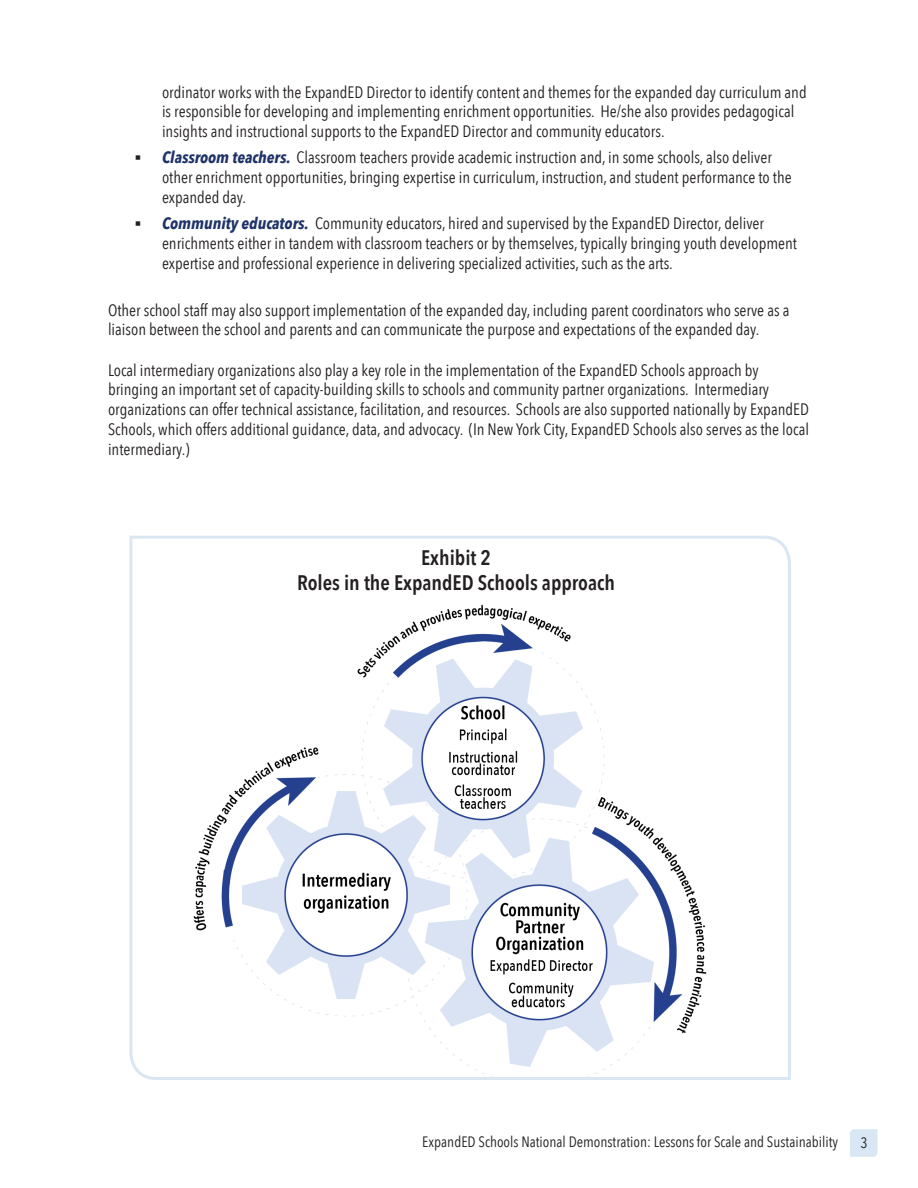
<style>
.page{position:relative;width:918px;height:1188px;background:#fff}
.page>*{position:absolute;margin:0;border:0;box-sizing:border-box;transform-origin:0 0}
.t1{font:600 21px/25.2px "Avenir Next Condensed";color:#231f20;text-align:center}
.t2{font:16.5px/19.8px "Avenir Next Condensed";color:#231f20}
.t3{font:15px "Avenir Next Condensed";color:#231f20}
.s1{font-family:"Arial";font-weight:700;font-style:italic}
.s2{font-weight:700;font-style:italic;color:#1f3368}
</style>
<div class="page">
<svg style="left:850px;top:1129px;width:28px;height:28px"></svg>
<svg style="left:129px;top:535px;width:662px;height:545px"></svg>
<p class="t2" style="left:162px;top:82px;width:646px">ordinator works with the ExpandED Director to identify content and themes for the expanded day curriculum and is responsible for developing and implementing enrichment opportunities. He/she also provides pedagogical insights and instructional supports to the ExpandED Director and community educators.</p>
<p class="t2" style="left:162px;top:148px;width:631px;text-indent:-27px"><span class="s1">▪</span> <span class="s2">Classroom teachers.</span> Classroom teachers provide academic instruction and, in some schools, also deliver other enrichment opportunities, bringing expertise in curriculum, instruction, and student performance to the expanded day.</p>
<p class="t2" style="left:162px;top:214px;width:637px;text-indent:-27px"><span class="s1">▪</span> <span class="s2">Community educators.</span> Community educators, hired and supervised by the ExpandED Director, deliver enrichments either in tandem with classroom teachers or by themselves, typically bringing youth development expertise and professional experience in delivering specialized activities, such as the arts.</p>
<p class="t2" style="left:108px;top:301px;width:683px">Other school staff may also support implementation of the expanded day, including parent coordinators who serve as a liaison between the school and parents and can communicate the purpose and expectations of the expanded day.</p>
<p class="t2" style="left:108px;top:360px;width:703px">Local intermediary organizations also play a key role in the implementation of the ExpandED Schools approach by bringing an important set of capacity-building skills to schools and community partner organizations. Intermediary organizations can offer technical assistance, facilitation, and resources. Schools are also supported nationally by ExpandED Schools, which offers additional guidance, data, and advocacy. (In New York City, ExpandED Schools also serves as the local intermediary.)</p>
<p class="t1" style="left:297px;top:546px;width:320px">Exhibit 2<br>Roles in the ExpandED Schools approach</p>
<p class="t3" style="left:422px;top:1132px;width:417px">ExpandED Schools National Demonstration: Lessons for Scale and Sustainability</p>
<p class="t3" style="left:860px;top:1133px;width:9px">3</p>
</div>
